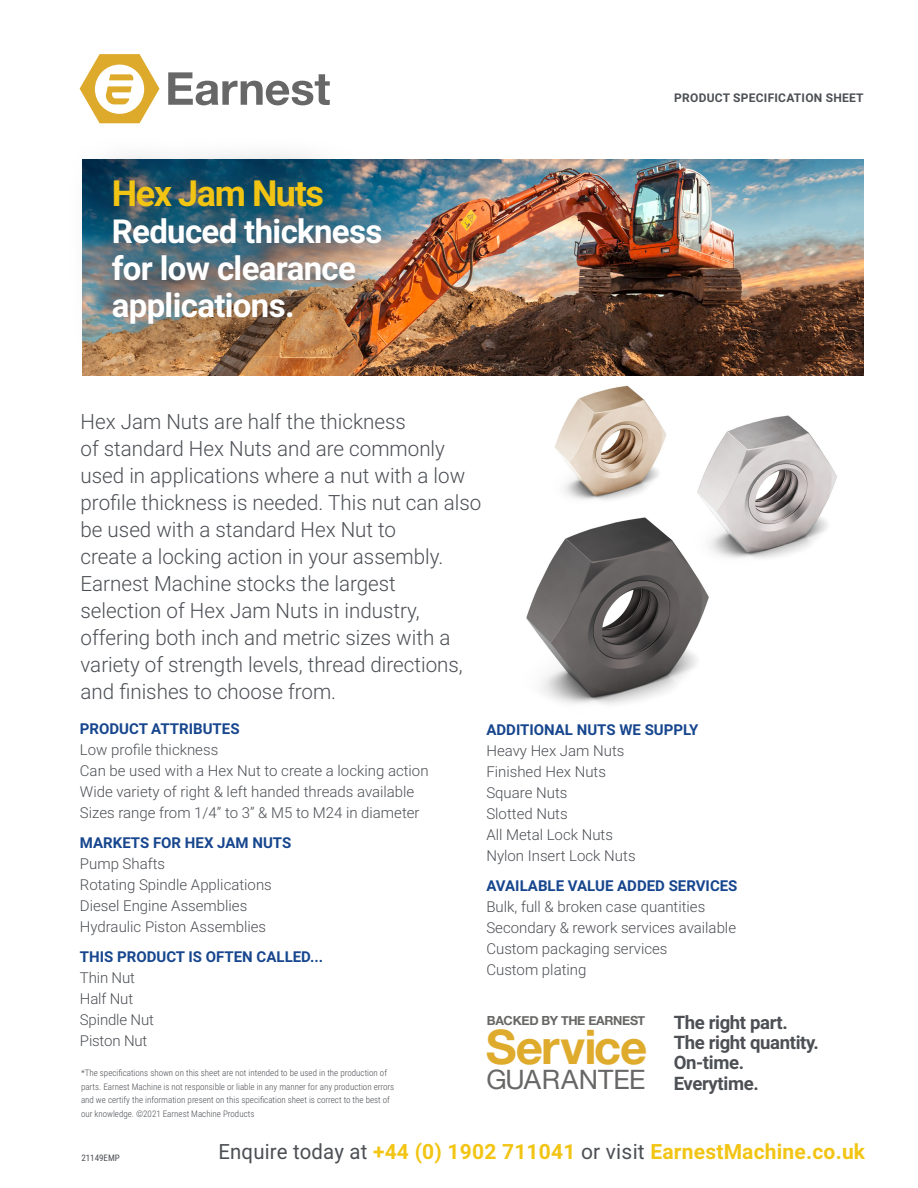
<style>
.page{position:relative;width:918px;height:1188px;background:#fff}
.page>*{position:absolute;margin:0;border:0;box-sizing:border-box;transform-origin:0 0}
.t1{font:700 47.55px "Helvetica Neue";letter-spacing:-.02em;color:#dfab2d}
.t2{font:700 36px "Roboto";letter-spacing:-.04em;color:#f2c414}
.t3{font:700 33px "Roboto";letter-spacing:-.02em;color:#fff}
.t4{font:26.7px "Helvetica Neue";color:#676766}
.t5{font:300 21px/27px "Roboto";color:#4c4f54}
.t6{font:700 21px "Roboto";letter-spacing:.01em;color:#f2c414}
.t7{font:700 18.6px "Roboto";letter-spacing:-.02em;color:#4c4f54}
.t8{font:300 15px "Roboto";color:#4c4f54}
.t9{font:700 15px "Roboto";color:#17468e}
.t10{font:700 12.6px "Helvetica Neue";letter-spacing:-.02em;color:#676766}
.t11{font:700 12px "Roboto";letter-spacing:.02em;color:#4c4f54}
.t12{font:300 9px/13.5px "Roboto Condensed";color:#4c4f54}
.t13{font:9px "Roboto Condensed";color:#4c4f54}
.s1{font-weight:400;color:#4c4f54}
</style>
<div class="page">
<img style="left:82px;top:160px;width:781px;height:216px">
<svg style="left:80px;top:54px;width:80px;height:69px"></svg>
<svg style="left:168px;top:72px;width:162px;height:33px"></svg>
<img style="left:82px;top:154px;width:342px;height:211px">
<img style="left:555px;top:385px;width:112px;height:115px">
<img style="left:526px;top:517px;width:183px;height:188px">
<img style="left:690px;top:415px;width:147px;height:150px">
<p class="t2" style="left:112px;top:168px;width:214px">Hex Jam Nuts</p>
<p class="t3" style="left:112px;top:208px;width:272px">Reduced thickness</p>
<p class="t3" style="left:112px;top:245px;width:246px">for low clearance</p>
<p class="t3" style="left:112px;top:282px;width:184px">applications.</p>
<p class="t5" style="left:81px;top:407px;width:327px">Hex Jam Nuts are half the thickness</p>
<p class="t5" style="left:81px;top:434px;width:402px">of standard Hex Nuts and are commonly used in applications where a nut with a low profile thickness is needed. This nut can also be used with a standard Hex Nut to</p>
<p class="t5" style="left:81px;top:542px;width:364px">create a locking action in your assembly.</p>
<p class="t5" style="left:81px;top:569px;width:317px">Earnest Machine stocks the largest</p>
<p class="t5" style="left:81px;top:596px;width:341px">selection of Hex Jam Nuts in industry,</p>
<p class="t5" style="left:81px;top:623px;width:371px">offering both inch and metric sizes with a</p>
<p class="t5" style="left:81px;top:650px;width:384px">variety of strength levels, thread directions, and finishes to choose from.</p>
<p class="t11" style="left:674px;top:90px;width:191px">PRODUCT SPECIFICATION SHEET</p>
<p class="t9" style="left:80px;top:718px;width:161px">PRODUCT ATTRIBUTES</p>
<p class="t8" style="left:80px;top:739px;width:140px">Low profile thickness</p>
<p class="t8" style="left:80px;top:760px;width:350px">Can be used with a Hex Nut to create a locking action</p>
<p class="t8" style="left:80px;top:781px;width:336px">Wide variety of right &amp; left handed threads available</p>
<p class="t8" style="left:80px;top:802px;width:341px">Sizes range from 1/4” to 3” &amp; M5 to M24 in diameter</p>
<p class="t9" style="left:80px;top:832px;width:213px">MARKETS FOR HEX JAM NUTS</p>
<p class="t8" style="left:80px;top:853px;width:87px">Pump Shafts</p>
<p class="t8" style="left:80px;top:874px;width:193px">Rotating Spindle Applications</p>
<p class="t8" style="left:80px;top:895px;width:169px">Diesel Engine Assemblies</p>
<p class="t8" style="left:80px;top:916px;width:188px">Hydraulic Piston Assemblies</p>
<p class="t9" style="left:80px;top:946px;width:245px">THIS PRODUCT IS OFTEN CALLED...</p>
<p class="t8" style="left:80px;top:967px;width:57px">Thin Nut</p>
<p class="t8" style="left:80px;top:988px;width:55px">Half Nut</p>
<p class="t8" style="left:80px;top:1009px;width:76px">Spindle Nut</p>
<p class="t8" style="left:80px;top:1030px;width:69px">Piston Nut</p>
<p class="t12" style="left:81px;top:1066px;width:315px">*The specifications shown on this sheet are not intended to be used in the production of parts. Earnest Machine is not responsible or liable in any manner for any production errors and we certify the information present on this specification sheet is correct to the best of our knowledge. ©2021 Earnest Machine Products</p>
<p class="t6" style="left:218px;top:1137px;width:648px"><span class="s1">Enquire today at</span> +44 (0) 1902 711041 <span class="s1">or visit</span> EarnestMachine.co.uk</p>
<p class="t9" style="left:486px;top:720px;width:214px">ADDITIONAL NUTS WE SUPPLY</p>
<p class="t8" style="left:486px;top:741px;width:140px">Heavy Hex Jam Nuts</p>
<p class="t8" style="left:486px;top:762px;width:121px">Finished Hex Nuts</p>
<p class="t8" style="left:486px;top:783px;width:83px">Square Nuts</p>
<p class="t8" style="left:486px;top:804px;width:83px">Slotted Nuts</p>
<p class="t8" style="left:486px;top:825px;width:128px">All Metal Lock Nuts</p>
<p class="t8" style="left:486px;top:846px;width:151px">Nylon Insert Lock Nuts</p>
<p class="t9" style="left:486px;top:876px;width:253px">AVAILABLE VALUE ADDED SERVICES</p>
<p class="t8" style="left:486px;top:897px;width:220px">Bulk, full &amp; broken case quantities</p>
<p class="t8" style="left:486px;top:918px;width:251px">Secondary &amp; rework services available</p>
<p class="t8" style="left:486px;top:939px;width:183px">Custom packaging services</p>
<p class="t8" style="left:486px;top:960px;width:102px">Custom plating</p>
<p class="t10" style="left:487px;top:1010px;width:160px">BACKED BY THE EARNEST</p>
<p class="t7" style="left:674px;top:1010px;width:116px">The right part.</p>
<p class="t7" style="left:674px;top:1030px;width:147px">The right quantity.</p>
<p class="t7" style="left:674px;top:1050px;width:72px">On-time.</p>
<p class="t7" style="left:674px;top:1070px;width:87px">Everytime.</p>
<p class="t1" style="left:486px;top:1010px;width:163px">Service</p>
<p class="t4" style="left:486px;top:1060px;width:161px">GUARANTEE</p>
<p class="t13" style="left:81px;top:1151px;width:40px">21149EMP</p>
</div>
